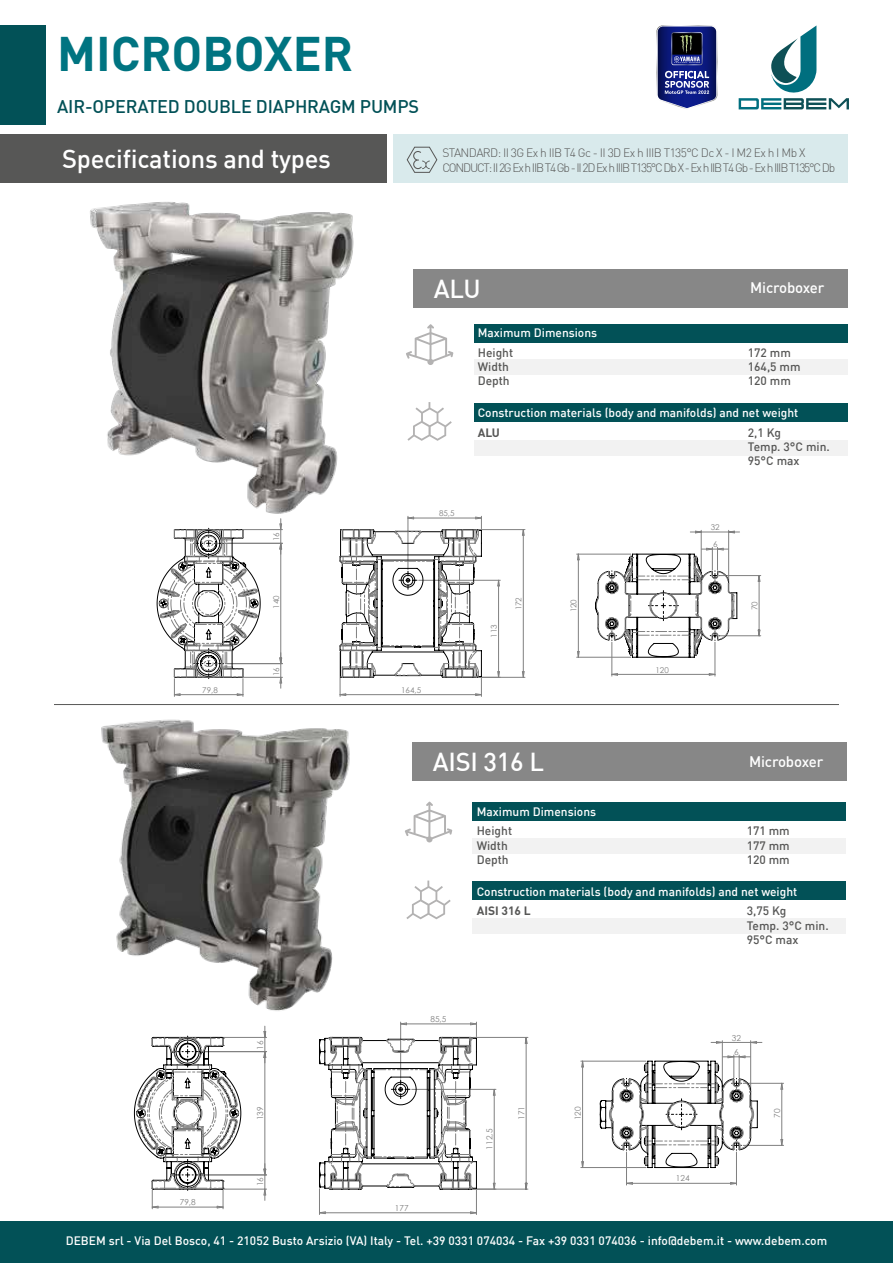
<style>
.page{position:relative;width:893px;height:1263px;background:#fff}
.page>*{position:absolute;margin:0;border:0;box-sizing:border-box;transform-origin:0 0}
.t1{font:700 48px "DIN Pro";color:#007481}
.t2{font:500 25.5px "DIN";letter-spacing:-.01em;color:#fff}
.t3{font:500 18px "DIN";letter-spacing:-.01em;color:#025157}
.t4{font:500 15px "DIN";letter-spacing:-.01em;color:#fff}
.t5{font:500 12px "DIN";color:#fff}
.t6{font:300 12px/14.4px "DIN";letter-spacing:-.1em;color:#575756}
.t7{font:500 12px/14.4px "DIN";color:#575756}
.t8{font:700 12px "DIN Pro";color:#575756}
.t9{font:8.25px "Century Gothic";color:#808080}
.t10{font:7.95px "Century Gothic";color:#808080}
</style>
<div class="page">
<svg style="left:656px;top:25px;width:61px;height:84px;background:#404a87"></svg>
<svg style="left:739px;top:25px;width:110px;height:84px"></svg>
<div style="left:0;top:25px;width:46px;height:100px;background:#025157"></div>
<div style="left:0;top:134px;width:387px;height:49px;background:#575756"></div>
<div style="left:394px;top:134px;width:454px;height:49px;background:#d9eaec"></div>
<div style="left:0;top:1221px;width:893px;height:42px;background:#025157"></div>
<svg style="left:319px;top:1022px;width:209px;height:192px"></svg>
<svg style="left:134px;top:1026px;width:133px;height:183px"></svg>
<hr style="left:626px;top:1183px;width:110px;height:1px;background:#808080">
<hr style="left:736px;top:1152px;width:1px;height:33px;background:#808080">
<hr style="left:626px;top:1152px;width:1px;height:33px;background:#808080">
<svg style="left:711px;top:1041px;width:51px;height:3px"></svg>
<hr style="left:750px;top:1041px;width:1px;height:48px;background:#808080">
<hr style="left:722px;top:1041px;width:1px;height:48px;background:#808080">
<svg style="left:581px;top:1062px;width:3px;height:6px"></svg>
<hr style="left:582px;top:1061px;width:1px;height:106px;background:#808080">
<hr style="left:581px;top:1061px;width:65px;height:1px;background:#808080">
<hr style="left:581px;top:1167px;width:65px;height:1px;background:#808080">
<hr style="left:781px;top:1083px;width:1px;height:62px;background:#808080">
<hr style="left:743px;top:1145px;width:41px;height:1px;background:#808080">
<hr style="left:743px;top:1083px;width:41px;height:1px;background:#808080">
<svg style="left:600px;top:1055px;width:158px;height:113px"></svg>
<hr style="left:523px;top:530px;width:1px;height:147px;background:#808080">
<hr style="left:478px;top:677px;width:47px;height:1px;background:#808080">
<hr style="left:478px;top:529px;width:47px;height:1px;background:#808080">
<svg style="left:339px;top:516px;width:161px;height:180px"></svg>
<hr style="left:280px;top:543px;width:1px;height:121px;background:#808080">
<svg style="left:280px;top:653px;width:2px;height:35px"></svg>
<hr style="left:244px;top:677px;width:39px;height:1px;background:#808080">
<hr style="left:225px;top:663px;width:58px;height:1px;background:#808080">
<svg style="left:280px;top:519px;width:2px;height:35px"></svg>
<hr style="left:225px;top:543px;width:57px;height:1px;background:#808080">
<hr style="left:244px;top:529px;width:38px;height:1px;background:#808080">
<svg style="left:157px;top:528px;width:104px;height:168px"></svg>
<svg style="left:709px;top:673px;width:6px;height:3px"></svg>
<svg style="left:611px;top:673px;width:7px;height:3px"></svg>
<hr style="left:612px;top:674px;width:103px;height:1px;background:#808080">
<hr style="left:715px;top:642px;width:1px;height:34px;background:#808080">
<hr style="left:612px;top:642px;width:1px;height:34px;background:#808080">
<hr style="left:578px;top:554px;width:1px;height:103px;background:#808080">
<hr style="left:577px;top:657px;width:54px;height:1px;background:#808080">
<hr style="left:577px;top:554px;width:54px;height:1px;background:#808080">
<svg style="left:595px;top:530px;width:166px;height:128px"></svg>
<svg style="left:406px;top:146px;width:32px;height:27px"></svg>
<hr style="left:54px;top:704px;width:785px;height:1px;background:#575756">
<div style="left:474px;top:359px;width:373px;height:16px;background:#f2f2f2"></div>
<div style="left:474px;top:440px;width:373px;height:15px;background:#f2f2f2"></div>
<div style="left:474px;top:324px;width:373px;height:18px;background:#025157"></div>
<div style="left:474px;top:403px;width:373px;height:18px;background:#025157"></div>
<div style="left:413px;top:269px;width:434px;height:38px;background:#878787"></div>
<img style="left:90px;top:202px;width:303px;height:315px">
<svg style="left:406px;top:324px;width:47px;height:41px"></svg>
<svg style="left:407px;top:402px;width:45px;height:39px"></svg>
<div style="left:473px;top:838px;width:373px;height:16px;background:#f2f2f2"></div>
<div style="left:473px;top:918px;width:373px;height:16px;background:#f2f2f2"></div>
<div style="left:473px;top:802px;width:373px;height:18px;background:#025157"></div>
<div style="left:473px;top:882px;width:373px;height:18px;background:#025157"></div>
<div style="left:412px;top:742px;width:434px;height:38px;background:#878787"></div>
<img style="left:101px;top:719px;width:282px;height:304px">
<svg style="left:405px;top:802px;width:47px;height:40px"></svg>
<svg style="left:406px;top:880px;width:45px;height:39px"></svg>
<h1 class="t1" style="left:57px;top:14px;width:298px">MICROBOXER</h1>
<h3 class="t3" style="left:57px;top:95px;width:363px">AIR-OPERATED DOUBLE DIAPHRAGM PUMPS</h3>
<h2 class="t2" style="left:62px;top:142px;width:270px">Specifications and types</h2>
<p class="t6" style="left:442px;top:145px;width:394px">STANDARD: II 3G Ex h IIB T4 Gc - II 3D Ex h IIIB T135°C Dc X - I M2 Ex h I Mb X<br>CONDUCT: II2G Ex h IIB T4 Gb - II2D Ex h IIIB T135°C Db X - Ex h IIB T4 Gb - Ex h IIIB T135°C Db</p>
<p class="t10" style="left:202px;top:684px;width:17px">79,8</p>
<p class="t10" style="left:271px;top:541px;width:10px;rotate:-90deg">16</p>
<p class="t10" style="left:271px;top:609px;width:15px;rotate:-90deg">140</p>
<p class="t10" style="left:271px;top:676px;width:10px;rotate:-90deg">16</p>
<p class="t9" style="left:180px;top:1196px;width:18px">79,8</p>
<p class="t9" style="left:254px;top:1049px;width:11px;rotate:-90deg">16</p>
<p class="t9" style="left:254px;top:1120px;width:15px;rotate:-90deg">139</p>
<p class="t9" style="left:254px;top:1186px;width:11px;rotate:-90deg">16</p>
<h2 class="t2" style="left:434px;top:272px;width:48px">ALU</h2>
<p class="t4" style="left:750px;top:278px;width:76px">Microboxer</p>
<p class="t10" style="left:439px;top:508px;width:17px">85,5</p>
<p class="t5" style="left:478px;top:325px;width:121px">Maximum Dimensions</p>
<p class="t7" style="left:478px;top:345px;width:37px">Height</p>
<p class="t7" style="left:748px;top:345px;width:45px">172 mm</p>
<p class="t7" style="left:478px;top:359px;width:33px">Width</p>
<p class="t7" style="left:748px;top:359px;width:54px">164,5 mm</p>
<p class="t7" style="left:478px;top:373px;width:33px">Depth</p>
<p class="t7" style="left:748px;top:373px;width:45px">120 mm</p>
<p class="t5" style="left:478px;top:405px;width:322px">Construction materials (body and manifolds) and net weight</p>
<p class="t8" style="left:478px;top:422px;width:24px">ALU</p>
<p class="t7" style="left:748px;top:425px;width:84px">2,1 Kg<br>Temp. 3°C min.<br>95°C max</p>
<p class="t10" style="left:711px;top:522px;width:10px">32</p>
<p class="t10" style="left:713px;top:539px;width:6px">6</p>
<p class="t10" style="left:401px;top:684px;width:21px">164,5</p>
<p class="t10" style="left:488px;top:638px;width:15px;rotate:-90deg">113</p>
<p class="t10" style="left:513px;top:610px;width:15px;rotate:-90deg">172</p>
<p class="t10" style="left:568px;top:612px;width:15px;rotate:-90deg">120</p>
<p class="t10" style="left:655px;top:664px;width:15px">120</p>
<p class="t10" style="left:749px;top:610px;width:10px;rotate:-90deg">70</p>
<h2 class="t2" style="left:433px;top:745px;width:113px">AISI 316 L</h2>
<p class="t5" style="left:477px;top:804px;width:121px">Maximum Dimensions</p>
<p class="t7" style="left:477px;top:823px;width:37px">Height</p>
<p class="t7" style="left:747px;top:823px;width:45px">171 mm</p>
<p class="t7" style="left:477px;top:838px;width:33px">Width</p>
<p class="t7" style="left:747px;top:838px;width:45px">177 mm</p>
<p class="t7" style="left:477px;top:852px;width:33px">Depth</p>
<p class="t7" style="left:747px;top:852px;width:45px">120 mm</p>
<p class="t5" style="left:477px;top:884px;width:322px">Construction materials (body and manifolds) and net weight</p>
<p class="t8" style="left:477px;top:901px;width:56px">AISI 316 L</p>
<p class="t7" style="left:747px;top:903px;width:84px">3,75 Kg<br>Temp. 3°C min.<br>95°C max</p>
<p class="t4" style="left:749px;top:752px;width:76px">Microboxer</p>
<p class="t9" style="left:430px;top:1013px;width:18px">85,5</p>
<p class="t9" style="left:395px;top:1202px;width:15px">177</p>
<p class="t9" style="left:484px;top:1149px;width:22px;rotate:-90deg">112,5</p>
<p class="t9" style="left:516px;top:1120px;width:15px;rotate:-90deg">171</p>
<p class="t9" style="left:572px;top:1120px;width:15px;rotate:-90deg">120</p>
<p class="t9" style="left:676px;top:1173px;width:15px">124</p>
<p class="t9" style="left:732px;top:1032px;width:11px">32</p>
<p class="t9" style="left:734px;top:1046px;width:6px">6</p>
<p class="t9" style="left:771px;top:1118px;width:11px;rotate:-90deg">70</p>
<p class="t5" style="left:66px;top:1233px;width:763px">DEBEM srl - Via Del Bosco, 41 - 21052 Busto Arsizio (VA) Italy - Tel. +39 0331 074034 - Fax +39 0331 074036 - info@debem.it - www.debem.com</p>
</div>
